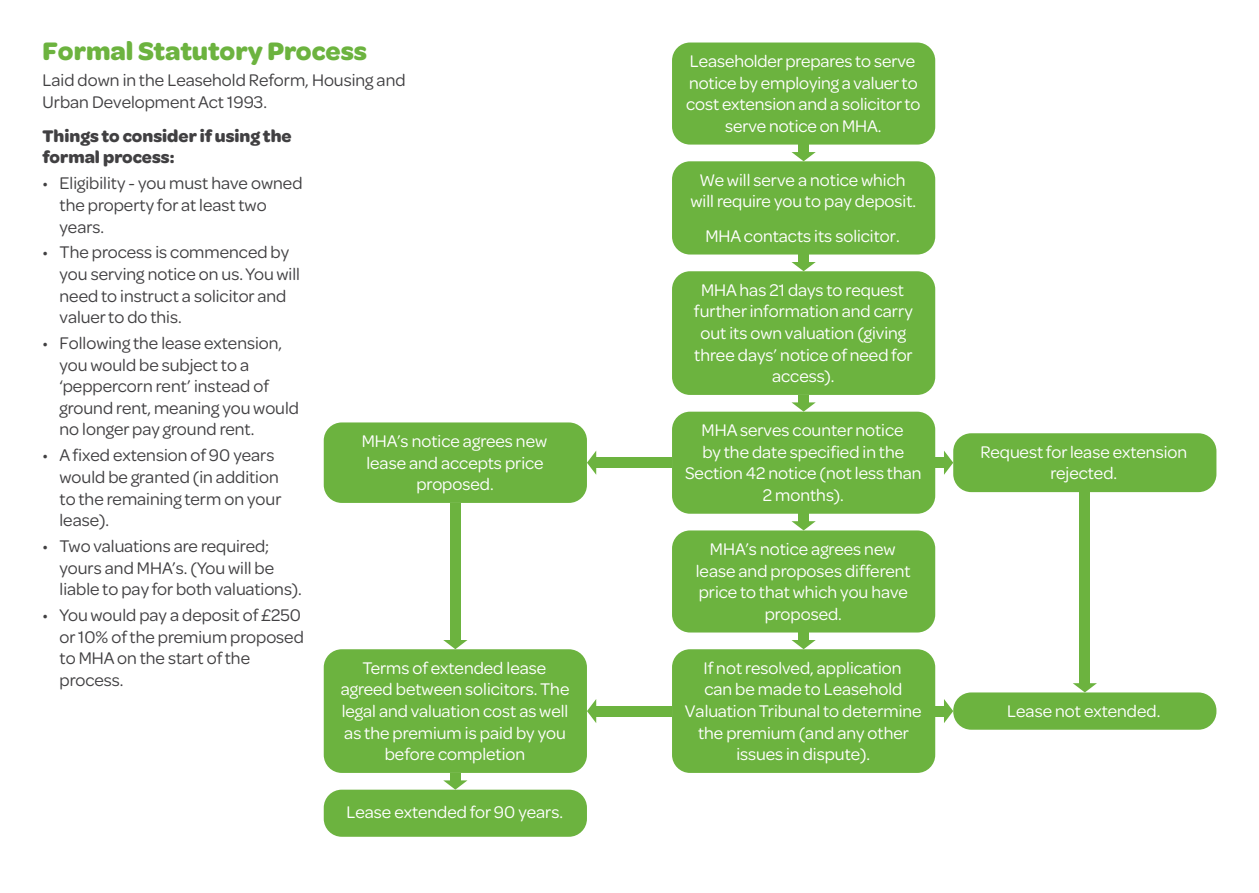
<style>
.page{position:relative;width:1259px;height:893px;background:#fff}
.page>*{position:absolute;margin:0;border:0;box-sizing:border-box;transform-origin:0 0}
.t1{font:700 27px "Omnes";color:#6cb33f}
.t2{font:18px/21.6px "Omnes";color:#fff;text-align:center}
.t3{font:18px/21.6px "Omnes";color:#414042}
.t4{font:700 18px/21.6px "Omnes";color:#414042}
</style>
<div class="page">
<div style="left:672px;top:43px;width:263px;height:102px;background:#6cb33f;border-radius:18px"></div>
<div style="left:672px;top:161px;width:263px;height:94px;background:#6cb33f;border-radius:18px"></div>
<div style="left:672px;top:271px;width:263px;height:124px;background:#6cb33f;border-radius:18px"></div>
<div style="left:672px;top:412px;width:263px;height:102px;background:#6cb33f;border-radius:18px"></div>
<div style="left:953px;top:433px;width:263px;height:59px;background:#6cb33f;border-radius:18px"></div>
<div style="left:953px;top:692px;width:263px;height:38px;background:#6cb33f;border-radius:18px"></div>
<div style="left:324px;top:422px;width:263px;height:81px;background:#6cb33f;border-radius:18px"></div>
<div style="left:324px;top:649px;width:263px;height:124px;background:#6cb33f;border-radius:18px"></div>
<div style="left:324px;top:790px;width:263px;height:47px;background:#6cb33f;border-radius:18px"></div>
<div style="left:672px;top:530px;width:263px;height:102px;background:#6cb33f;border-radius:18px"></div>
<div style="left:672px;top:649px;width:263px;height:124px;background:#6cb33f;border-radius:18px"></div>
<div style="left:798px;top:145px;width:10px;height:9px;background:#6cb33f"></div>
<svg style="left:791px;top:152px;width:24px;height:9px"></svg>
<div style="left:798px;top:255px;width:10px;height:9px;background:#6cb33f"></div>
<svg style="left:791px;top:262px;width:24px;height:9px"></svg>
<div style="left:798px;top:395px;width:10px;height:9px;background:#6cb33f"></div>
<svg style="left:791px;top:402px;width:24px;height:10px"></svg>
<div style="left:798px;top:514px;width:10px;height:9px;background:#6cb33f"></div>
<svg style="left:791px;top:521px;width:24px;height:9px"></svg>
<div style="left:798px;top:632px;width:10px;height:10px;background:#6cb33f"></div>
<svg style="left:791px;top:640px;width:24px;height:9px"></svg>
<div style="left:450px;top:773px;width:10px;height:9px;background:#6cb33f"></div>
<svg style="left:443px;top:780px;width:24px;height:10px"></svg>
<div style="left:450px;top:503px;width:10px;height:139px;background:#6cb33f"></div>
<svg style="left:443px;top:640px;width:24px;height:9px"></svg>
<div style="left:1079px;top:492px;width:11px;height:193px;background:#6cb33f"></div>
<svg style="left:1073px;top:683px;width:24px;height:9px"></svg>
<div style="left:594px;top:706px;width:78px;height:10px;background:#6cb33f"></div>
<svg style="left:587px;top:699px;width:9px;height:24px"></svg>
<div style="left:594px;top:458px;width:78px;height:10px;background:#6cb33f"></div>
<svg style="left:587px;top:451px;width:9px;height:24px"></svg>
<div style="left:935px;top:706px;width:10px;height:10px;background:#6cb33f"></div>
<svg style="left:944px;top:699px;width:9px;height:24px"></svg>
<div style="left:935px;top:458px;width:10px;height:10px;background:#6cb33f"></div>
<svg style="left:944px;top:451px;width:9px;height:24px"></svg>
<p class="t1" style="left:43px;top:32px;width:326px">Formal Statutory Process</p>
<p class="t3" style="left:43px;top:68px;width:364px">Laid down in the Leasehold Reform, Housing and<br>Urban Development Act 1993.</p>
<p class="t4" style="left:43px;top:124px;width:251px">Things to consider if using the formal process:</p>
<p class="t3" style="left:60px;top:172px;width:244px;text-indent:-17px">• Eligibility - you must have owned the property for at least two years.</p>
<p class="t3" style="left:60px;top:241px;width:242px;text-indent:-17px">• The process is commenced by you serving notice on us. You will need to instruct a solicitor and valuer to do this.</p>
<p class="t3" style="left:60px;top:331px;width:241px;text-indent:-17px">• Following the lease extension, you would be subject to a ‘peppercorn rent’ instead of ground rent, meaning you would no longer pay ground rent.</p>
<p class="t3" style="left:60px;top:443px;width:223px;text-indent:-17px">• A fixed extension of 90 years would be granted (in addition to the remaining term on your lease).</p>
<p class="t3" style="left:60px;top:534px;width:244px;text-indent:-17px">• Two valuations are required; yours and MHA’s. (You will be liable to pay for both valuations).</p>
<p class="t3" style="left:60px;top:603px;width:246px;text-indent:-17px">• You would pay a deposit of £250 or 10% of the premium proposed to MHA on the start of the process.</p>
<p class="t2" style="left:362px;top:429px;width:187px">MHA’s notice agrees new lease and accepts price proposed.</p>
<p class="t2" style="left:341px;top:656px;width:230px">Terms of extended lease agreed between solicitors. The legal and valuation cost as well as the premium is paid by you before completion</p>
<p class="t2" style="left:346px;top:801px;width:218px">Lease extended for 90 years.</p>
<p class="t2" style="left:686px;top:49px;width:236px">Leaseholder prepares to serve notice by employing a valuer to cost extension and a solicitor to serve notice on MHA.</p>
<p class="t2" style="left:690px;top:168px;width:227px">We will serve a notice which will require you to pay deposit.</p>
<p class="t2" style="left:705px;top:224px;width:196px">MHA contacts its solicitor.</p>
<p class="t2" style="left:694px;top:278px;width:220px">MHA has 21 days to request further information and carry out its own valuation (giving three days’ notice of need for access).</p>
<p class="t2" style="left:685px;top:418px;width:238px">MHA serves counter notice<br>by the date specified in the<br>Section 42 notice (not less than<br>2 months).</p>
<p class="t2" style="left:696px;top:537px;width:216px">MHA’s notice agrees new lease and proposes different price to that which you have proposed.</p>
<p class="t2" style="left:685px;top:656px;width:238px">If not resolved, application<br>can be made to Leasehold<br>Valuation Tribunal to determine the premium (and any other issues in dispute).</p>
<p class="t2" style="left:980px;top:440px;width:208px">Request for lease extension rejected.</p>
<p class="t2" style="left:1007px;top:699px;width:155px">Lease not extended.</p>
</div>
